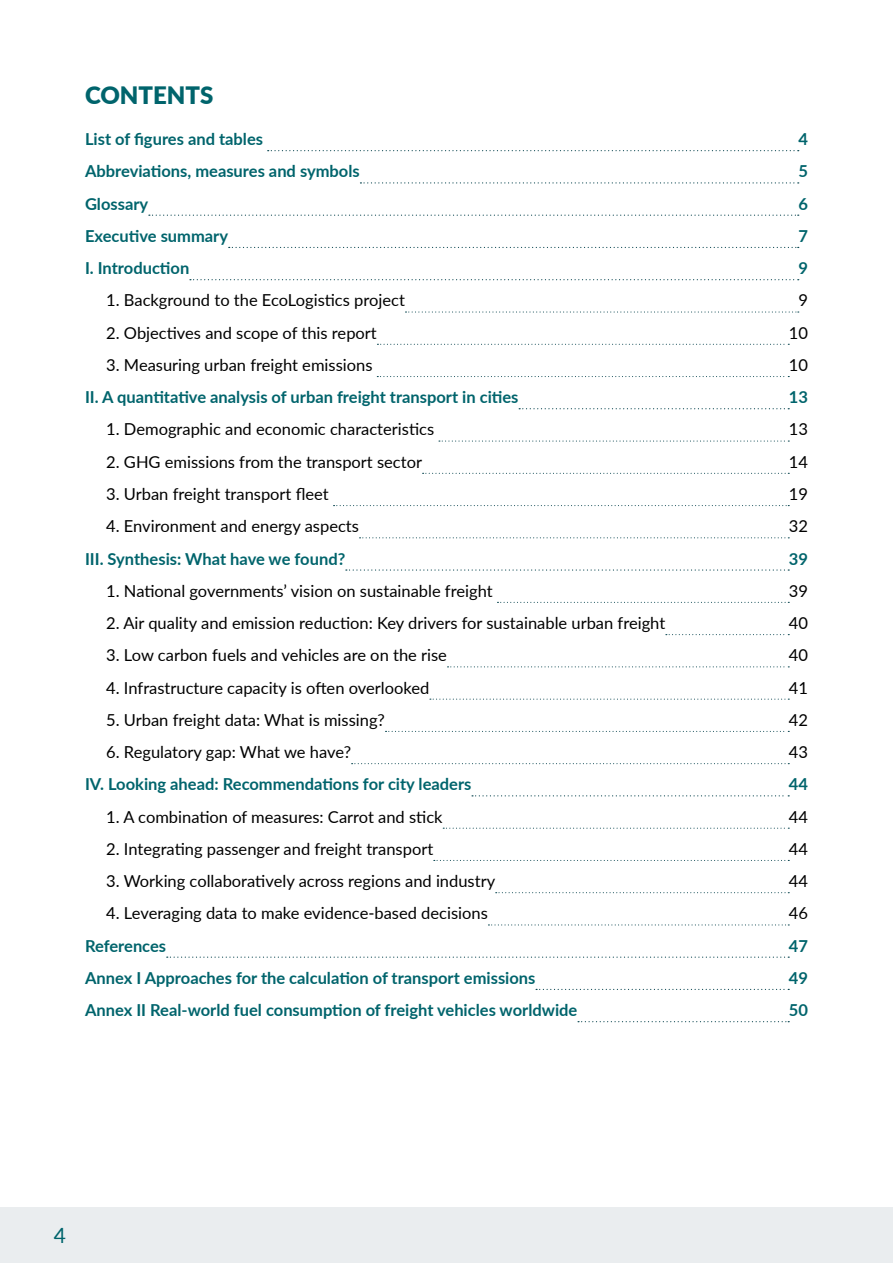
<style>
.page{position:relative;width:893px;height:1263px;background:#fff}
.page>*{position:absolute;margin:0;border:0;box-sizing:border-box;transform-origin:0 0}
.t1{font:900 24px "Lato";color:#00646c}
.t2{font:21px "Lato";color:#00646c}
.t3{font:16.5px "Lato";color:#000}
.t4{font:700 16.5px "Lato";color:#00646c}
</style>
<div class="page">
<div style="left:0;top:1208px;width:893px;height:55px;background:#eaedef"></div>
<svg style="left:268px;top:150px;width:531px;height:1px"></svg>
<svg style="left:360px;top:182px;width:439px;height:2px"></svg>
<svg style="left:149px;top:215px;width:650px;height:1px"></svg>
<svg style="left:229px;top:247px;width:570px;height:1px"></svg>
<svg style="left:190px;top:279px;width:609px;height:1px"></svg>
<svg style="left:405px;top:311px;width:394px;height:2px"></svg>
<svg style="left:377px;top:344px;width:412px;height:1px"></svg>
<svg style="left:377px;top:376px;width:412px;height:1px"></svg>
<svg style="left:519px;top:408px;width:270px;height:1px"></svg>
<svg style="left:439px;top:440px;width:350px;height:2px"></svg>
<svg style="left:423px;top:473px;width:366px;height:1px"></svg>
<svg style="left:334px;top:505px;width:455px;height:1px"></svg>
<svg style="left:360px;top:537px;width:429px;height:1px"></svg>
<svg style="left:346px;top:569px;width:443px;height:2px"></svg>
<svg style="left:497px;top:602px;width:292px;height:1px"></svg>
<svg style="left:666px;top:634px;width:123px;height:1px"></svg>
<svg style="left:447px;top:666px;width:342px;height:1px"></svg>
<svg style="left:430px;top:699px;width:359px;height:1px"></svg>
<svg style="left:386px;top:731px;width:403px;height:1px"></svg>
<svg style="left:352px;top:763px;width:437px;height:1px"></svg>
<svg style="left:472px;top:795px;width:317px;height:1px"></svg>
<svg style="left:443px;top:828px;width:346px;height:1px"></svg>
<svg style="left:434px;top:860px;width:355px;height:1px"></svg>
<svg style="left:496px;top:892px;width:293px;height:1px"></svg>
<svg style="left:488px;top:924px;width:301px;height:1px"></svg>
<svg style="left:167px;top:956px;width:622px;height:2px"></svg>
<svg style="left:536px;top:989px;width:253px;height:1px"></svg>
<svg style="left:578px;top:1021px;width:211px;height:1px"></svg>
<h1 class="t1" style="left:85px;top:78px;width:130px">CONTENTS</h1>
<p class="t4" style="left:85px;top:127px;width:179px">List of figures and tables</p>
<p class="t4" style="left:798px;top:127px;width:11px">4</p>
<p class="t4" style="left:85px;top:159px;width:276px">Abbreviations, measures and symbols</p>
<p class="t4" style="left:798px;top:159px;width:11px">5</p>
<p class="t4" style="left:85px;top:191px;width:65px">Glossary</p>
<p class="t4" style="left:798px;top:191px;width:11px">6</p>
<p class="t4" style="left:85px;top:224px;width:145px">Executive summary</p>
<p class="t4" style="left:798px;top:224px;width:11px">7</p>
<p class="t4" style="left:85px;top:256px;width:106px">I. Introduction</p>
<p class="t4" style="left:798px;top:256px;width:11px">9</p>
<p class="t3" style="left:106px;top:289px;width:300px">1. Background to the EcoLogistics project</p>
<p class="t3" style="left:798px;top:289px;width:11px">9</p>
<p class="t3" style="left:106px;top:321px;width:272px">2. Objectives and scope of this report</p>
<p class="t3" style="left:789px;top:321px;width:21px">10</p>
<p class="t3" style="left:106px;top:353px;width:268px">3. Measuring urban freight emissions</p>
<p class="t3" style="left:789px;top:353px;width:21px">10</p>
<p class="t4" style="left:85px;top:385px;width:435px">II. A quantitative analysis of urban freight transport in cities</p>
<p class="t4" style="left:789px;top:385px;width:21px">13</p>
<p class="t3" style="left:106px;top:418px;width:329px">1. Demographic and economic characteristics</p>
<p class="t3" style="left:789px;top:418px;width:21px">13</p>
<p class="t3" style="left:106px;top:450px;width:317px">2. GHG emissions from the transport sector</p>
<p class="t3" style="left:789px;top:450px;width:21px">14</p>
<p class="t3" style="left:106px;top:482px;width:224px">3. Urban freight transport fleet</p>
<p class="t3" style="left:789px;top:482px;width:21px">19</p>
<p class="t3" style="left:106px;top:514px;width:254px">4. Environment and energy aspects</p>
<p class="t3" style="left:789px;top:514px;width:21px">32</p>
<p class="t4" style="left:85px;top:546px;width:262px">III. Synthesis: What have we found?</p>
<p class="t4" style="left:789px;top:546px;width:21px">39</p>
<p class="t3" style="left:106px;top:579px;width:388px">1. National governments’ vision on sustainable freight</p>
<p class="t3" style="left:789px;top:579px;width:21px">39</p>
<p class="t3" style="left:106px;top:611px;width:560px">2. Air quality and emission reduction: Key drivers for sustainable urban freight</p>
<p class="t3" style="left:789px;top:611px;width:21px">40</p>
<p class="t3" style="left:106px;top:643px;width:342px">3. Low carbon fuels and vehicles are on the rise</p>
<p class="t3" style="left:789px;top:643px;width:21px">40</p>
<p class="t3" style="left:106px;top:676px;width:325px">4. Infrastructure capacity is often overlooked</p>
<p class="t3" style="left:789px;top:676px;width:21px">41</p>
<p class="t3" style="left:106px;top:708px;width:280px">5. Urban freight data: What is missing?</p>
<p class="t3" style="left:789px;top:708px;width:21px">42</p>
<p class="t3" style="left:106px;top:740px;width:246px">6. Regulatory gap: What we have?</p>
<p class="t3" style="left:789px;top:740px;width:21px">43</p>
<p class="t4" style="left:85px;top:772px;width:388px">IV. Looking ahead: Recommendations for city leaders</p>
<p class="t4" style="left:789px;top:772px;width:21px">44</p>
<p class="t3" style="left:106px;top:805px;width:338px">1. A combination of measures: Carrot and stick</p>
<p class="t3" style="left:789px;top:805px;width:21px">44</p>
<p class="t3" style="left:106px;top:837px;width:328px">2. Integrating passenger and freight transport</p>
<p class="t3" style="left:789px;top:837px;width:21px">44</p>
<p class="t3" style="left:106px;top:869px;width:390px">3. Working collaboratively across regions and industry</p>
<p class="t3" style="left:789px;top:869px;width:21px">44</p>
<p class="t3" style="left:106px;top:901px;width:383px">4. Leveraging data to make evidence-based decisions</p>
<p class="t3" style="left:789px;top:901px;width:21px">46</p>
<p class="t4" style="left:85px;top:933px;width:83px">References</p>
<p class="t4" style="left:789px;top:933px;width:21px">47</p>
<p class="t4" style="left:85px;top:966px;width:452px">Annex I Approaches for the calculation of transport emissions</p>
<p class="t4" style="left:789px;top:966px;width:21px">49</p>
<p class="t4" style="left:85px;top:998px;width:494px">Annex II Real-world fuel consumption of freight vehicles worldwide</p>
<p class="t4" style="left:789px;top:998px;width:21px">50</p>
<p class="t2" style="left:54px;top:1220px;width:14px">4</p>
</div>
